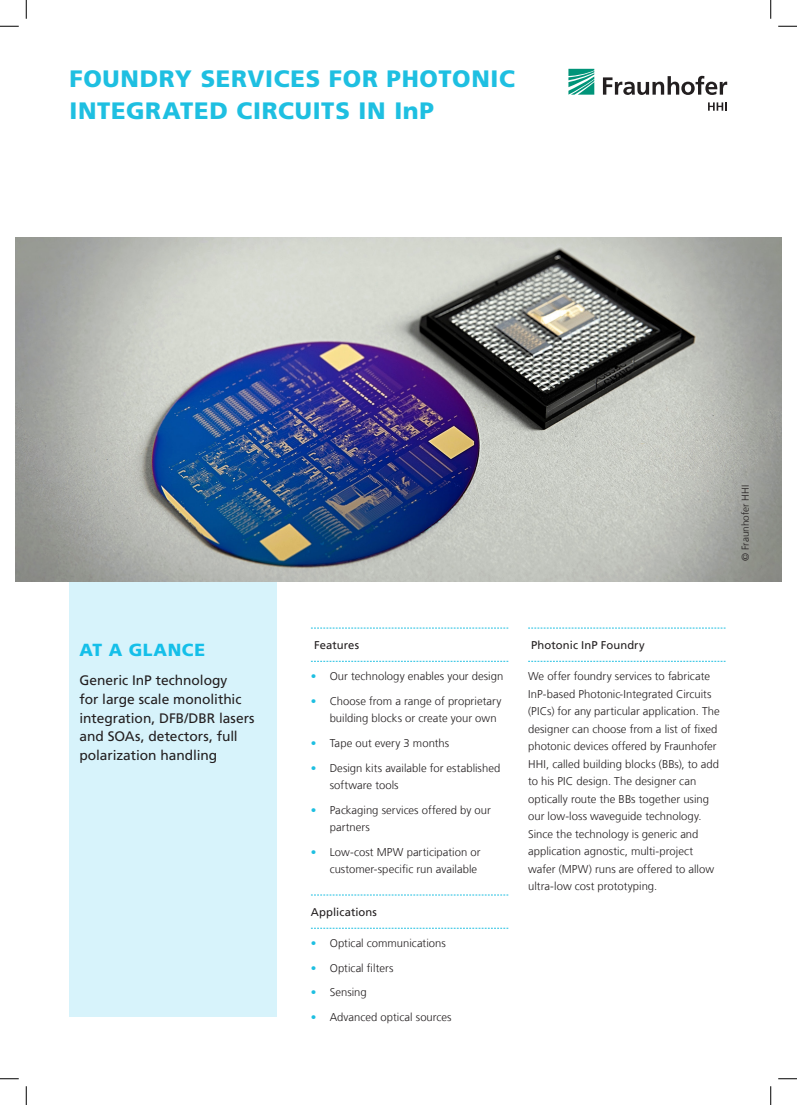
<style>
.page{position:relative;width:797px;height:1105px;background:#fff}
.page>*{position:absolute;margin:0;border:0;box-sizing:border-box;transform-origin:0 0}
._1_Standardüberschri{font:900 23.75px/32.5px "Frutiger LT Com";letter-spacing:.03em;color:#1ebfe1}
._1_Standardüberschri-2{font:900 17.5px "Frutiger LT Com";letter-spacing:.03em;color:#15bfe9}
._3_Fließtext{font:13.75px/18.8px "Frutiger LT Com";color:#231f20}
._3_Fließtext-2{font:300 11.25px/17.5px "Frutiger LT Com";letter-spacing:.005em;color:#231f20}
._4_Zwischenüberschri{font:11.25px "Frutiger LT Com";letter-spacing:.01em;color:#231f20}
.t1{font:300 11.25px "Frutiger LT Com";color:#1ebfe1}
.t2{font:300 10px "Frutiger LT Com";color:#231f20}
</style>
<div class="page">
<div style="left:69px;top:247px;width:208px;height:769px;background:#d7f3fb"></div>
<img style="left:16px;top:238px;width:765px;height:343px">
<svg style="left:528px;top:628px;width:197px;height:1px"></svg>
<svg style="left:528px;top:661px;width:197px;height:1px"></svg>
<svg style="left:311px;top:628px;width:197px;height:1px"></svg>
<svg style="left:311px;top:661px;width:197px;height:1px"></svg>
<svg style="left:311px;top:895px;width:197px;height:1px"></svg>
<svg style="left:311px;top:928px;width:197px;height:1px"></svg>
<svg style="left:568px;top:69px;width:26px;height:26px"></svg>
<svg style="left:603px;top:76px;width:124px;height:19px"></svg>
<svg style="left:708px;top:102px;width:18px;height:9px"></svg>
<svg style="left:0;top:25px;width:19px;height:2px"></svg>
<svg style="left:778px;top:25px;width:19px;height:2px"></svg>
<svg style="left:0;top:1078px;width:19px;height:1px"></svg>
<svg style="left:778px;top:1078px;width:19px;height:1px"></svg>
<svg style="left:25px;top:0;width:2px;height:19px"></svg>
<svg style="left:25px;top:1086px;width:2px;height:19px"></svg>
<svg style="left:770px;top:0;width:1px;height:19px"></svg>
<svg style="left:770px;top:1086px;width:1px;height:19px"></svg>
<p class="_1_Standardüberschri" style="left:69px;top:62px;width:447px">FOUNDRY SERVICES FOR PHOTONIC<br>INTEGRATED CIRCUITS IN InP</p>
<p class="_1_Standardüberschri-2" style="left:79px;top:640px;width:127px">AT A GLANCE</p>
<p class="_3_Fließtext" style="left:79px;top:671px;width:177px">Generic InP technology<br>for large scale monolithic integration, DFB/DBR lasers and SOAs, detectors, full polarization handling</p>
<p class="t2" style="left:739px;top:561px;width:77px;rotate:-90deg">© Fraunhofer HHI</p>
<p class="_4_Zwischenüberschri" style="left:314px;top:638px;width:47px">Features</p>
<p class="_3_Fließtext-2" style="left:330px;top:668px;width:175px">Our technology enables your design</p>
<p class="t1" style="left:311px;top:670px;width:7px">•</p>
<p class="t1" style="left:311px;top:694px;width:7px">•</p>
<p class="t1" style="left:311px;top:736px;width:7px">•</p>
<p class="t1" style="left:311px;top:761px;width:7px">•</p>
<p class="t1" style="left:311px;top:803px;width:7px">•</p>
<p class="t1" style="left:311px;top:845px;width:7px">•</p>
<p class="_3_Fließtext-2" style="left:330px;top:692px;width:173px">Choose from a range of proprietary</p>
<p class="_3_Fließtext-2" style="left:330px;top:710px;width:168px">building blocks or create your own</p>
<p class="_3_Fließtext-2" style="left:330px;top:734px;width:121px">Tape out every 3 months</p>
<p class="_3_Fließtext-2" style="left:330px;top:759px;width:172px">Design kits available for established</p>
<p class="_3_Fließtext-2" style="left:330px;top:776px;width:70px">software tools</p>
<p class="_3_Fließtext-2" style="left:330px;top:801px;width:163px">Packaging services offered by our</p>
<p class="_3_Fließtext-2" style="left:330px;top:818px;width:42px">partners</p>
<p class="_3_Fließtext-2" style="left:330px;top:843px;width:152px">Low-cost MPW participation or</p>
<p class="_3_Fließtext-2" style="left:330px;top:861px;width:149px">customer-specific run available</p>
<p class="_4_Zwischenüberschri" style="left:311px;top:905px;width:68px">Applications</p>
<p class="_3_Fließtext-2" style="left:330px;top:935px;width:118px">Optical communications</p>
<p class="t1" style="left:311px;top:937px;width:7px">•</p>
<p class="t1" style="left:311px;top:961px;width:7px">•</p>
<p class="_3_Fließtext-2" style="left:330px;top:959px;width:65px">Optical filters</p>
<p class="t1" style="left:311px;top:986px;width:7px">•</p>
<p class="_3_Fließtext-2" style="left:330px;top:984px;width:39px">Sensing</p>
<p class="t1" style="left:311px;top:1010px;width:7px">•</p>
<p class="_3_Fließtext-2" style="left:330px;top:1008px;width:123px">Advanced optical sources</p>
<p class="_4_Zwischenüberschri" style="left:531px;top:638px;width:115px">Photonic InP Foundry</p>
<p class="_3_Fließtext-2" style="left:528px;top:668px;width:193px">We offer foundry services to fabricate InP-based Photonic-Integrated Circuits (PICs) for any particular application. The designer can choose from a list of fixed photonic devices offered by Fraunhofer HHI, called building blocks (BBs ,) to add to his PIC design. The designer can optically route the BBs together using our low-loss waveguide technology.<br>Since the technology is generic and application agnostic, multi-project wafer (MPW) runs are offered to allow ultra-low cost prototyping.</p>
</div>
